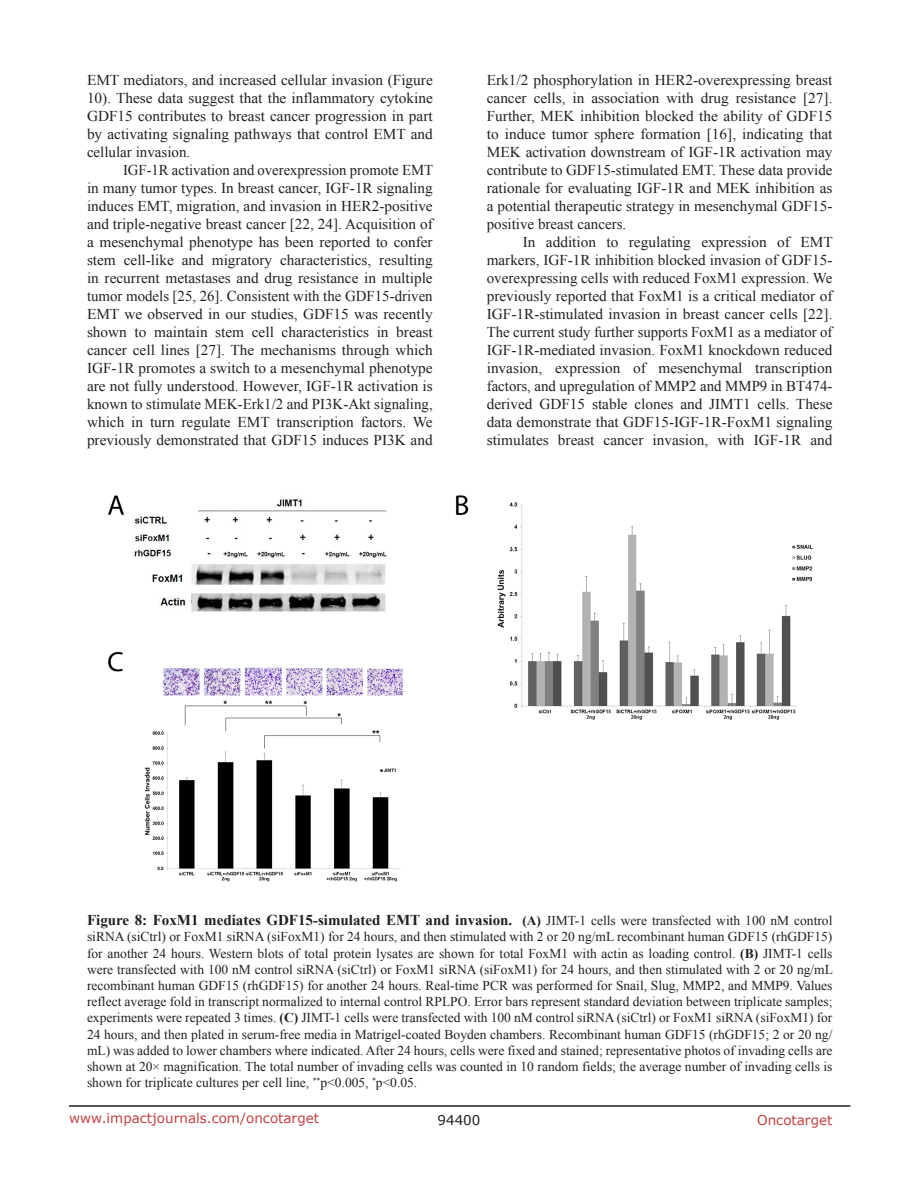
<style>
.page{position:relative;width:918px;height:1188px;background:#fff}
.page>*{position:absolute;margin:0;border:0;box-sizing:border-box;transform-origin:0 0}
.BodyText{font:15px/18px "Times New Roman";color:#231f20;text-align:justify}
.figuretext{font:700 15px "Times New Roman";color:#231f20}
.figuretext-2{font:13.5px/16.2px "Times New Roman";color:#231f20;text-align:justify}
.t1{font:13.5px "Verdana";color:#c24141}
.t2{font:13.5px "Verdana";color:#231f20}
.s1{font-size:13.5px}
.s2{font-weight:400;font-size:13.5px}
.s3{font-weight:700}
</style>
<div class="page">
<hr style="left:69px;top:1105px;width:781px;height:2px;background:#231f20">
<img style="left:108px;top:495px;width:705px;height:387px">
<p class="BodyText" style="left:87px;top:71px;width:347px">EMT mediators, and increased cellular invasion (Figure 10). These data suggest that the inflammatory cytokine GDF15 contributes to breast cancer progression in part by activating signaling pathways that control EMT and cellular invasion.</p>
<p class="BodyText" style="left:87px;top:161px;width:348px;text-indent:36px">IGF-1R activation and overexpression promote EMT in many tumor types. In breast cancer, IGF-1R signaling induces EMT, migration, and invasion in HER2-positive and triple-negative breast cancer [22, 24]. Acquisition of a mesenchymal phenotype has been reported to confer stem cell-like and migratory characteristics, resulting in recurrent metastases and drug resistance in multiple tumor models [25, 26]. Consistent with the GDF15-driven EMT we observed in our studies, GDF15 was recently shown to maintain stem cell characteristics in breast cancer cell lines [27]. The mechanisms through which IGF-1R promotes a switch to a mesenchymal phenotype are not fully understood. However, IGF-1R activation is known to stimulate MEK-Erk1/2 and PI3K-Akt signaling, which in turn regulate EMT transcription factors. We previously demonstrated that GDF15 induces PI3K and</p>
<p class="BodyText" style="left:487px;top:71px;width:347px">Erk1/2 phosphorylation in HER2-overexpressing breast cancer cells, in association with drug resistance [27].<br>Further, MEK inhibition blocked the ability of GDF15 to induce tumor sphere formation [16], indicating that MEK activation downstream of IGF-1R activation may contribute to GDF15-stimulated EMT. These data provide rationale for evaluating IGF-1R and MEK inhibition as a potential therapeutic strategy in mesenchymal GDF15- positive breast cancers.</p>
<p class="BodyText" style="left:487px;top:233px;width:348px;text-indent:36px">In addition to regulating expression of EMT markers, IGF-1R inhibition blocked invasion of GDF15- overexpressing cells with reduced FoxM1 expression. We previously reported that FoxM1 is a critical mediator of IGF-1R-stimulated invasion in breast cancer cells [22].<br>The current study further supports FoxM1 as a mediator of IGF-1R-mediated invasion. FoxM1 knockdown reduced invasion, expression of mesenchymal transcription factors, and upregulation of MMP2 and MMP9 in BT474- derived GDF15 stable clones and JIMT1 cells. These data demonstrate that GDF15-IGF-1R-FoxM1 signaling stimulates breast cancer invasion, with IGF-1R and</p>
<p class="figuretext" style="left:87px;top:910px;width:747px">Figure 8: FoxM1 mediates GDF15-simulated EMT and invasion. <span class="s1">(A)</span> <span class="s2">JIMT-1 cells were transfected with 100 nM control</span></p>
<p class="figuretext-2" style="left:87px;top:929px;width:748px">siRNA (siCtrl) or FoxM1 siRNA (siFoxM1) for 24 hours, and then stimulated with 2 or 20 ng/mL recombinant human GDF15 (rhGDF15) for another 24 hours. Western blots of total protein lysates are shown for total FoxM1 with actin as loading control. <span class="s3">(B)</span> JIMT-1 cells were transfected with 100 nM control siRNA (siCtrl) or FoxM1 siRNA (siFoxM1) for 24 hours, and then stimulated with 2 or 20 ng/mL recombinant human GDF15 (rhGDF15) for another 24 hours. Real-time PCR was performed for Snail, Slug, MMP2, and MMP9. Values reflect average fold in transcript normalized to internal control RPLPO. Error bars represent standard deviation between triplicate samples; experiments were repeated 3 times. <span class="s3">(C)</span> JIMT-1 cells were transfected with 100 nM control siRNA (siCtrl) or FoxM1 siRNA (siFoxM1) for 24 hours, and then plated in serum-free media in Matrigel-coated Boyden chambers. Recombinant human GDF15 (rhGDF15; 2 or 20 ng/ mL) was added to lower chambers where indicated. After 24 hours, cells were fixed and stained; representative photos of invading cells are shown at 20× magnification. The total number of invading cells was counted in 10 random fields; the average number of invading cells is shown for triplicate cultures per cell line, <sup>**</sup>p&lt;0.005, <sup>*</sup>p&lt;0.05.</p>
<p class="t1" style="left:69px;top:1109px;width:252px">www.impactjournals.com/oncotarget</p>
<p class="t2" style="left:438px;top:1111px;width:44px">94400</p>
<p class="t1" style="left:757px;top:1111px;width:77px">Oncotarget</p>
</div>
